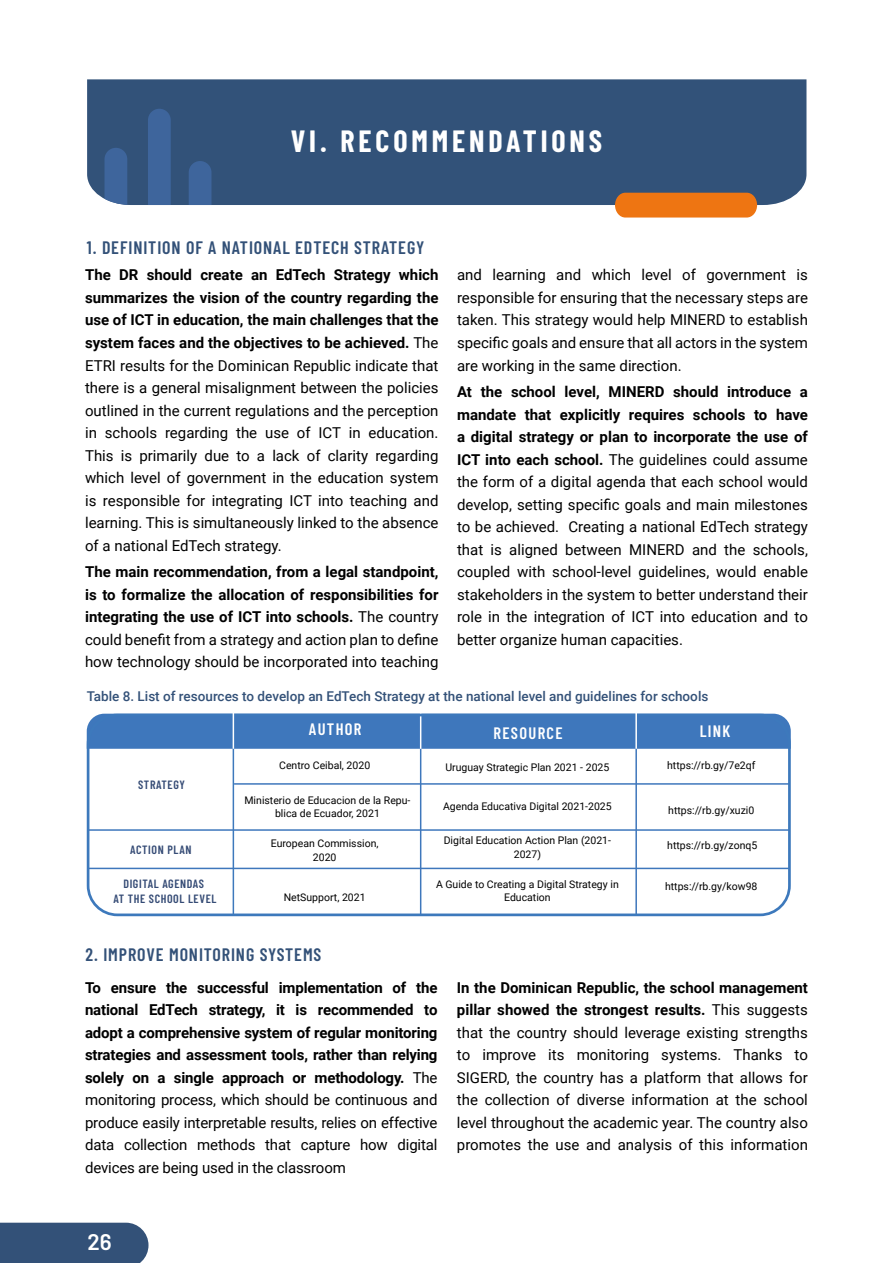
<style>
.page{position:relative;width:893px;height:1263px;background:#fff}
.page>*{position:absolute;margin:0;border:0;box-sizing:border-box;transform-origin:0 0}
.t1{font:700 30px "Barlow Condensed";letter-spacing:.13em;color:#fff}
.t2{font:600 22.5px "Barlow";color:#fff}
.t3{font:600 18px "Barlow Condensed";letter-spacing:.05em;color:#335178}
.t4{font:600 16.5px "Barlow Condensed";letter-spacing:.08em;color:#fff}
.t5{font:15px/22.5px "Roboto";color:#000;text-align:justify}
.t6{font:700 15px/22.5px "Roboto";letter-spacing:-.01em;color:#000;text-align:justify}
.t7{font:500 13.5px "Roboto";color:#335178}
.t8{font:600 12px/15.1px "Barlow Condensed";letter-spacing:.05em;color:#354b75;text-align:center}
.t9{font:10.5px/13.5px "Roboto";color:#000;text-align:center}
.s1{font-weight:700}
.s2{font-weight:400}
</style>
<div class="page">
<div style="left:0;top:1223px;width:148px;height:40px;background:#335178"></div>
<div style="left:87px;top:79px;width:719px;height:126px;background:#325279"></div>
<svg style="left:615px;top:193px;width:142px;height:25px;background:#eb791b"></svg>
<svg style="left:189px;top:161px;width:22px;height:44px"></svg>
<div style="left:148px;top:109px;width:23px;height:96px;background:#3e659c"></div>
<svg style="left:104px;top:148px;width:23px;height:57px"></svg>
<div style="left:87px;top:714px;width:704px;height:35px;background:#3e77bc"></div>
<hr style="left:89px;top:829px;width:700px;height:2px;background:#3e77bc">
<hr style="left:89px;top:868px;width:700px;height:1px;background:#3e77bc">
<hr style="left:234px;top:783px;width:555px;height:2px;background:#3e77bc">
<hr style="left:420px;top:749px;width:1px;height:166px;background:#3e77bc">
<hr style="left:635px;top:748px;width:2px;height:166px;background:#3e77bc">
<hr style="left:233px;top:714px;width:1px;height:201px;background:#3d79bc">
<hr style="left:420px;top:711px;width:1px;height:38px;background:#fff">
<div style="left:87px;top:714px;width:704px;height:202px;border:3px solid #3d79bc;border-radius:29px"></div>
<hr style="left:635px;top:711px;width:2px;height:38px;background:#fff">
<hr style="left:233px;top:711px;width:1px;height:38px;background:#fff">
<h1 class="t1" style="left:291px;top:120px;width:313px">VI. RECOMMENDATIONS</h1>
<p class="t3" style="left:87px;top:235px;width:339px">1. DEFINITION OF A NATIONAL EDTECH STRATEGY</p>
<p class="t5" style="left:85px;top:263px;width:355px"><span class="s1">The DR should create an EdTech Strategy which summarizes the vision of the country regarding the use of ICT in education, the main challenges that the system faces and the objectives to be achieved.</span> The ETRI results for the Dominican Republic indicate that there is a general misalignment between the policies outlined in the current regulations and the perception in schools regarding the use of ICT in education.<br>This is primarily due to a lack of clarity regarding which level of government in the education system is responsible for integrating ICT into teaching and learning. This is simultaneously linked to the absence of a national EdTech strategy.</p>
<p class="t6" style="left:85px;top:560px;width:355px">The main recommendation, from a legal standpoint, is to formalize the allocation of responsibilities for integrating the use of ICT into schools. <span class="s2">The country could benefit from a strategy and action plan to define how technology should be incorporated into teaching</span></p>
<p class="t5" style="left:457px;top:263px;width:352px">and learning and which level of government is responsible for ensuring that the necessary steps are taken. This strategy would help MINERD to establish specific goals and ensure that all actors in the system are working in the same direction.</p>
<p class="t5" style="left:457px;top:380px;width:352px"><span class="s1">At the school level, MINERD should introduce a mandate that explicitly requires schools to have a digital strategy or plan to incorporate the use of ICT into each school.</span> The guidelines could assume the form of a digital agenda that each school would develop, setting specific goals and main milestones to be achieved. Creating a national EdTech strategy that is aligned between MINERD and the schools, coupled with school-level guidelines, would enable stakeholders in the system to better understand their role in the integration of ICT into education and to better organize human capacities.</p>
<p class="t7" style="left:87px;top:687px;width:623px">Table 8. List of resources to develop an EdTech Strategy at the national level and guidelines for schools</p>
<p class="t4" style="left:309px;top:717px;width:54px">AUTHOR</p>
<p class="t4" style="left:493px;top:721px;width:71px">RESOURCE</p>
<p class="t4" style="left:700px;top:719px;width:32px">LINK</p>
<p class="t8" style="left:138px;top:777px;width:48px">STRATEGY</p>
<p class="t8" style="left:130px;top:842px;width:63px">ACTION PLAN</p>
<p class="t8" style="left:113px;top:875px;width:105px">DIGITAL AGENDAS<br>AT THE SCHOOL LEVEL</p>
<p class="t9" style="left:279px;top:758px;width:93px">Centro Ceibal, 2020</p>
<p class="t9" style="left:244px;top:793px;width:167px">Ministerio de Educacion de la Repu&shy;blica de Ecuador, 2021</p>
<p class="t9" style="left:271px;top:836px;width:109px">European Commission,<br>2020</p>
<p class="t9" style="left:284px;top:890px;width:83px">NetSupport, 2021</p>
<p class="t3" style="left:86px;top:942px;width:237px">2. IMPROVE MONITORING SYSTEMS</p>
<p class="t9" style="left:445px;top:760px;width:165px">Uruguay Strategic Plan 2021 - 2025</p>
<p class="t9" style="left:443px;top:799px;width:170px">Agenda Educativa Digital 2021-2025</p>
<p class="t9" style="left:444px;top:833px;width:169px">Digital Education Action Plan (2021-<br>2027)</p>
<p class="t9" style="left:436px;top:877px;width:184px">A Guide to Creating a Digital Strategy in<br>Education</p>
<p class="t9" style="left:667px;top:758px;width:90px">https://rb.gy/7e2qf</p>
<p class="t9" style="left:668px;top:803px;width:88px">https://rb.gy/xuzi0</p>
<p class="t9" style="left:667px;top:838px;width:92px">https://rb.gy/zonq5</p>
<p class="t9" style="left:665px;top:879px;width:94px">https://rb.gy/kow98</p>
<p class="t6" style="left:85px;top:976px;width:354px">To ensure the successful implementation of the national EdTech strategy, it is recommended to adopt a comprehensive system of regular monitoring strategies and assessment tools, rather than relying solely on a single approach or methodology. <span class="s2">The monitoring process, which should be continuous and produce easily interpretable results, relies on effective data collection methods that capture how digital devices are being used in the classroom</span></p>
<p class="t5" style="left:457px;top:976px;width:352px"><span class="s1">In the Dominican Republic, the school management pillar showed the strongest results.</span> This suggests that the country should leverage existing strengths to improve its monitoring systems. Thanks to SIGERD, the country has a platform that allows for the collection of diverse information at the school level throughout the academic year. The country also promotes the use and analysis of this information</p>
<h2 class="t2" style="left:88px;top:1226px;width:26px">26</h2>
</div>
